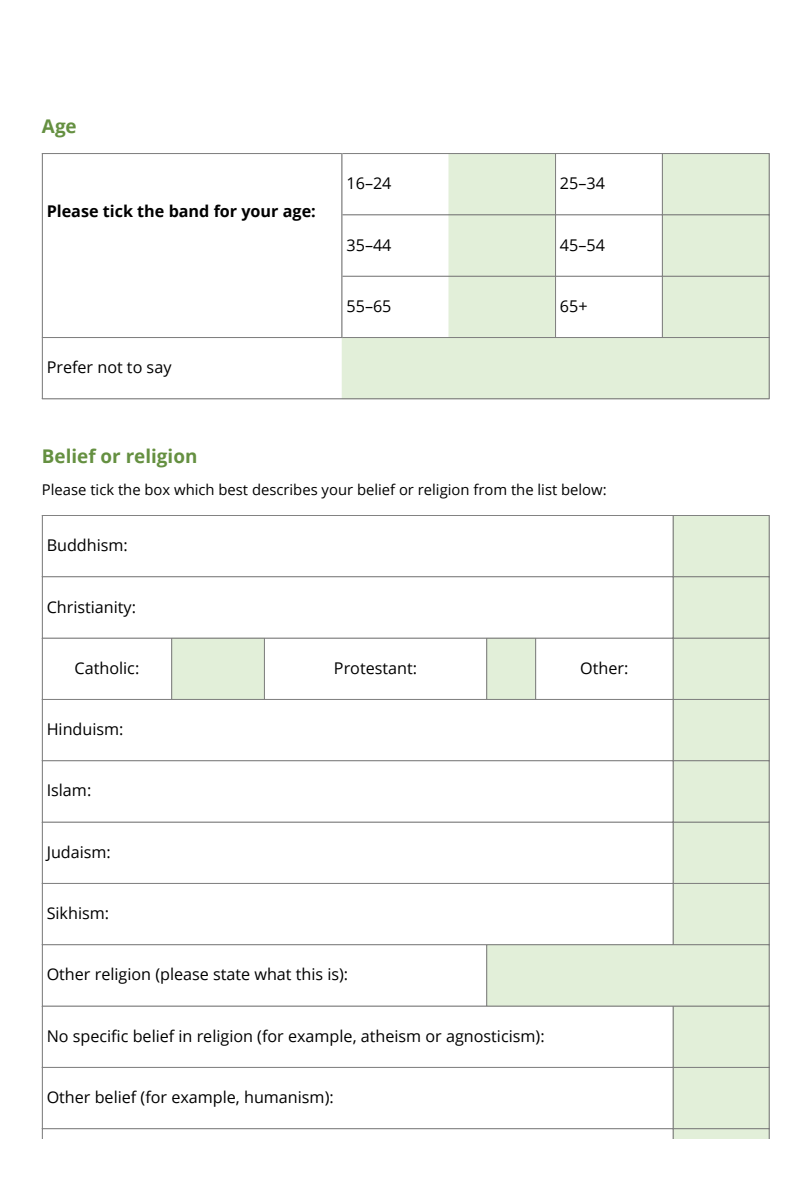
<style>
.page{position:relative;width:810px;height:1181px;background:#fff}
.page>*{position:absolute;margin:0;border:0;box-sizing:border-box;transform-origin:0 0}
.t1{font:700 18.9px "Open Sans";color:#659041}
.t2{font:16.2px "Open Sans";color:#000}
.t3{font:700 16.2px "Open Sans";color:#000}
.t4{font:14.85px "Open Sans";color:#000}
</style>
<div class="page">
<svg style="left:342px;top:154px;width:427px;height:244px;fill:#e2efd9"></svg>
<hr style="left:42px;top:154px;width:1px;height:183px;background:#7f7f7f">
<hr style="left:42px;top:153px;width:299px;height:1px;background:#7f7f7f">
<hr style="left:42px;top:338px;width:1px;height:60px;background:#808080">
<hr style="left:555px;top:154px;width:1px;height:183px;background:#808080">
<hr style="left:662px;top:154px;width:1px;height:183px;background:#808080">
<hr style="left:769px;top:154px;width:1px;height:244px;background:#808080">
<hr style="left:342px;top:153px;width:427px;height:1px;background:#808080">
<hr style="left:342px;top:214px;width:427px;height:1px;background:#808080">
<hr style="left:342px;top:276px;width:427px;height:1px;background:#808080">
<hr style="left:342px;top:337px;width:427px;height:1px;background:#808080">
<hr style="left:42px;top:398px;width:727px;height:1px;background:#808080">
<hr style="left:341px;top:153px;width:1px;height:184px;background:#7f7f7f">
<hr style="left:42px;top:337px;width:300px;height:1px;background:#7f7f7f">
<svg style="left:171px;top:516px;width:598px;height:622px"></svg>
<hr style="left:42px;top:516px;width:1px;height:622px;background:#808080">
<hr style="left:171px;top:638px;width:1px;height:61px;background:#808080">
<hr style="left:264px;top:638px;width:1px;height:61px;background:#808080">
<hr style="left:486px;top:638px;width:1px;height:61px;background:#808080">
<hr style="left:486px;top:945px;width:1px;height:60px;background:#808080">
<hr style="left:535px;top:638px;width:1px;height:61px;background:#808080">
<hr style="left:673px;top:516px;width:1px;height:428px;background:#808080">
<hr style="left:673px;top:1006px;width:1px;height:132px;background:#808080">
<hr style="left:769px;top:516px;width:1px;height:622px;background:#808080">
<hr style="left:42px;top:515px;width:727px;height:1px;background:#808080">
<hr style="left:42px;top:576px;width:727px;height:1px;background:#808080">
<hr style="left:42px;top:637px;width:727px;height:1px;background:#808080">
<hr style="left:42px;top:699px;width:727px;height:1px;background:#808080">
<hr style="left:42px;top:760px;width:727px;height:1px;background:#808080">
<hr style="left:42px;top:821px;width:727px;height:1px;background:#808080">
<hr style="left:42px;top:883px;width:727px;height:1px;background:#808080">
<hr style="left:42px;top:944px;width:727px;height:1px;background:#808080">
<hr style="left:42px;top:1005px;width:727px;height:1px;background:#808080">
<hr style="left:42px;top:1067px;width:727px;height:1px;background:#808080">
<hr style="left:42px;top:1128px;width:727px;height:1px;background:#808080">
<hr style="left:42px;top:1180px;width:727px;height:1px;background:#808080">
<p class="t1" style="left:42px;top:113px;width:36px">Age</p>
<p class="t3" style="left:47px;top:199px;width:271px">Please tick the band for your age:</p>
<p class="t2" style="left:47px;top:356px;width:126px">Prefer not to say</p>
<p class="t2" style="left:347px;top:172px;width:47px">16–24</p>
<p class="t2" style="left:560px;top:172px;width:47px">25–34</p>
<p class="t2" style="left:347px;top:233px;width:47px">35–44</p>
<p class="t2" style="left:560px;top:233px;width:47px">45–54</p>
<p class="t2" style="left:347px;top:294px;width:47px">55–65</p>
<p class="t2" style="left:560px;top:294px;width:29px">65+</p>
<p class="t1" style="left:42px;top:442px;width:157px">Belief or religion</p>
<p class="t4" style="left:42px;top:479px;width:566px">Please tick the box which best describes your belief or religion from the list below:</p>
<p class="t2" style="left:47px;top:534px;width:83px">Buddhism:</p>
<p class="t2" style="left:47px;top:595px;width:91px">Christianity:</p>
<p class="t2" style="left:75px;top:656px;width:66px">Catholic:</p>
<p class="t2" style="left:334px;top:656px;width:85px">Protestant:</p>
<p class="t2" style="left:580px;top:656px;width:50px">Other:</p>
<p class="t2" style="left:47px;top:718px;width:78px">Hinduism:</p>
<p class="t2" style="left:47px;top:779px;width:46px">Islam:</p>
<p class="t2" style="left:47px;top:840px;width:66px">Judaism:</p>
<p class="t2" style="left:47px;top:901px;width:64px">Sikhism:</p>
<p class="t2" style="left:47px;top:963px;width:303px">Other religion (please state what this is):</p>
<p class="t2" style="left:47px;top:1024px;width:499px">No specific belief in religion (for example, atheism or agnosticism):</p>
<p class="t2" style="left:47px;top:1085px;width:289px">Other belief (for example, humanism):</p>
</div>
